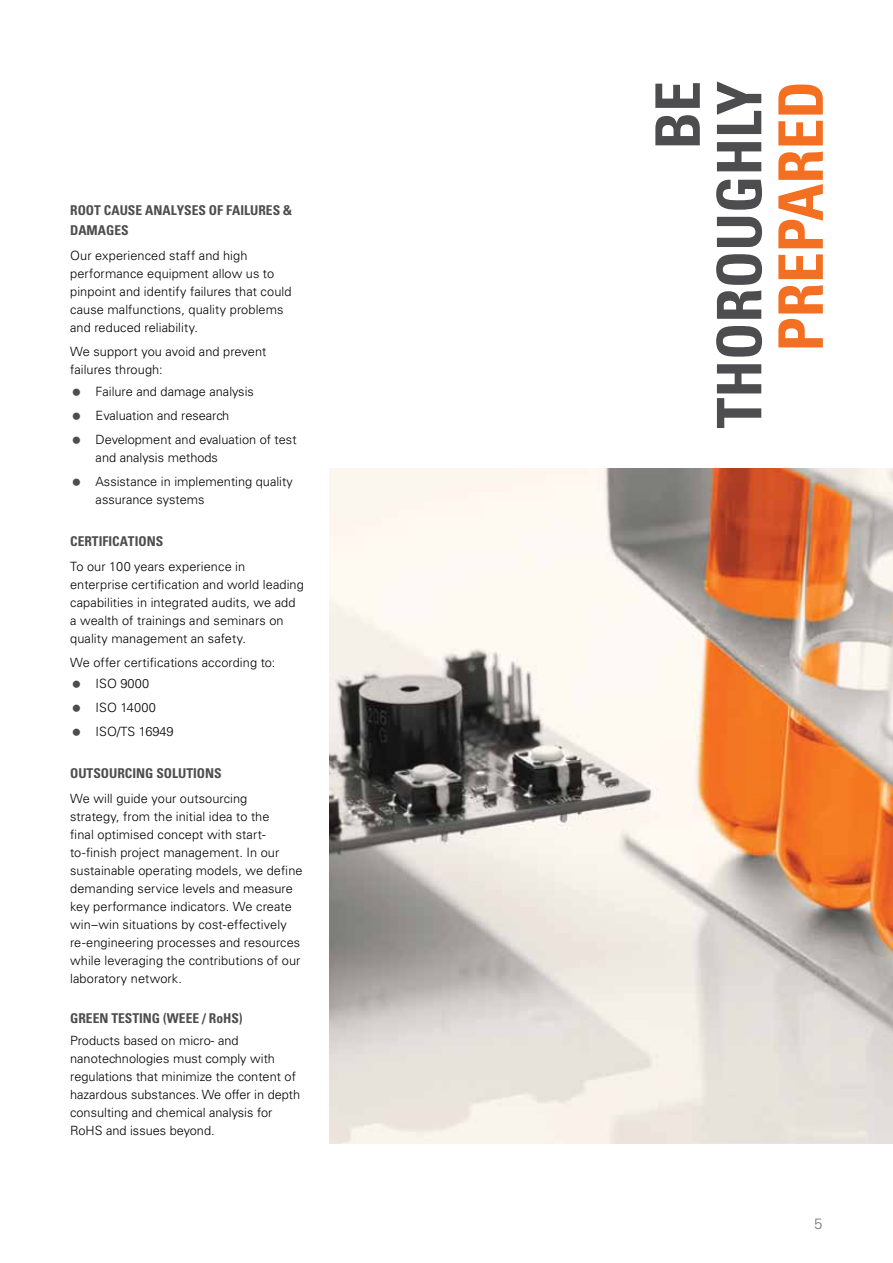
<style>
.page{position:relative;width:893px;height:1263px;background:#fff}
.page>*{position:absolute;margin:0;border:0;box-sizing:border-box;transform-origin:0 0}
.t1{font:700 condensed 61.5px/61.5px "Univers LT Std";color:#4d4d4f;text-align:right}
.t2{font:700 condensed 61.5px "Univers LT Std";color:#f36f21}
.t3{font:300 15px "Univers LT Std";color:#77787b}
.t4{font:700 condensed 13.5px "Univers LT Std";color:#4d4d4f}
.t5{font:300 12.75px/18px "Univers LT Std";letter-spacing:.005em;color:#000}
</style>
<div class="page">
<img style="left:330px;top:468px;width:563px;height:675px">
<p class="t4" style="left:70px;top:202px;width:9px">ROOT</p>
<p class="t4" style="left:104px;top:202px;width:24px">CAUSE</p>
<p class="t4" style="left:145px;top:202px;width:34px">ANALYSES</p>
<p class="t4" style="left:209px;top:202px;width:39px">OF FAILURES</p>
<p class="t4" style="left:283px;top:202px;width:11px">&amp;</p>
<p class="t4" style="left:70px;top:222px;width:45px">DAMAGES</p>
<p class="t5" style="left:70px;top:246px;width:223px">Our experienced staff and high performance equipment allow us to pinpoint and identify failures that could cause malfunctions, quality problems and reduced reliability.</p>
<p class="t5" style="left:70px;top:342px;width:198px">We support you avoid and prevent failures through:</p>
<p class="t5" style="left:96px;top:379px;width:202px;line-height:24px">Failure and damage analysis<br>Evaluation and research<br>Development and evaluation of test</p>
<p class="t5" style="left:96px;top:445px;width:199px;line-height:24px">and analysis methods<br>Assistance in implementing quality</p>
<p class="t5" style="left:96px;top:490px;width:110px">assurance systems</p>
<p class="t4" style="left:70px;top:533px;width:95px">CERTIFICATIONS</p>
<p class="t5" style="left:70px;top:557px;width:235px">To our 100 years experience in enterprise certification and world leading capabilities in integrated audits, we add a wealth of trainings and seminars on quality management an safety.</p>
<p class="t5" style="left:96px;top:651px;width:181px;line-height:21.8px;text-indent:-26px">We offer certifications according to:<br>ISO 9000</p>
<p class="t5" style="left:96px;top:696px;width:80px;line-height:24px">ISO 14000<br>ISO/TS 16949</p>
<p class="t4" style="left:70px;top:765px;width:153px">OUTSOURCING SOLUTIONS</p>
<p class="t5" style="left:70px;top:789px;width:234px">We will guide your outsourcing<br>strategy, from the initial idea to the<br>final optimised concept with start&shy;to-finish project management. In our sustainable operating models, we define demanding service levels and measure key performance indicators. We create win–win situations by cost-effectively re-engineering processes and resources while leveraging the contributions of our laboratory network.</p>
<p class="t4" style="left:70px;top:1010px;width:174px">GREEN TESTING (WEEE / ROHS)</p>
<p class="t5" style="left:70px;top:1032px;width:232px">Products based on micro- and nanotechnologies must comply with regulations that minimize the content of hazardous substances. We offer in depth consulting and chemical analysis for RoHS and issues beyond.</p>
<h1 class="t1" style="left:647px;top:428px;width:349px;rotate:-90deg">BE<br>THOROUGHLY</h1>
<h1 class="t2" style="left:763px;top:351px;width:265px;rotate:-90deg">PREPARED</h1>
<p class="t3" style="left:814px;top:1215px;width:10px">5</p>
</div>
